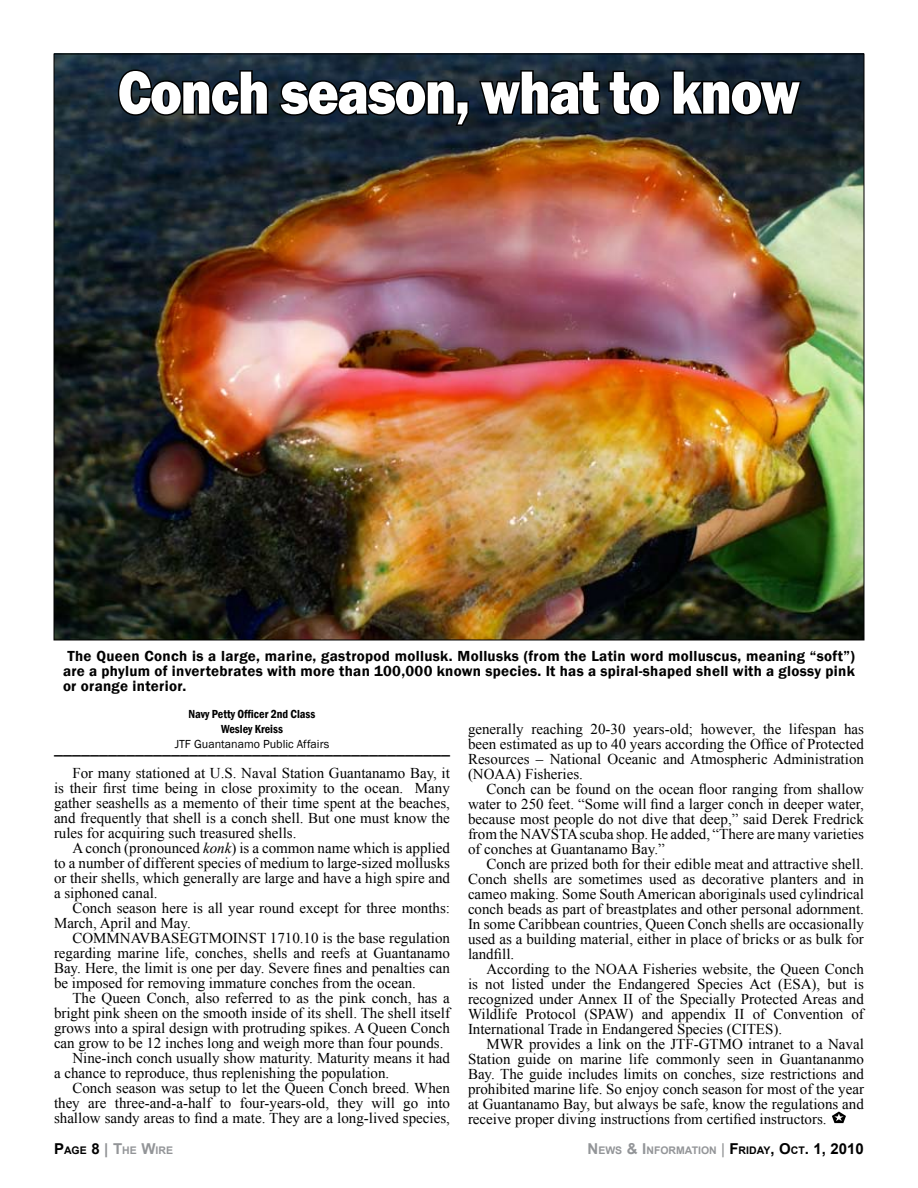
<style>
.page{position:relative;width:918px;height:1188px;background:#fff}
.page>*{position:absolute;margin:0;border:0;box-sizing:border-box;transform-origin:0 0}
.t1{font:800 63px "Franklin Gothic";letter-spacing:-.025em;color:#fff;scale:.85 1}
.t2{font:18px "Franklin Gothic";color:#000}
.t3{font:15px/15px "Times New Roman";color:#000;text-align:justify}
.t4{font:600 15px/15px "Franklin Gothic";letter-spacing:.02em;color:#000;text-align:justify}
.t5{font:600 condensed 12px/15px "Franklin Gothic";color:#000;text-align:center}
.t6{font:12px "Franklin Gothic";color:#000}
.t7{font:700 10.5px "Arial";color:#939598}
.s1{font-style:italic}
.s2{font-size:15px;color:#000}
.s3{color:#000}
.s4{font-size:15px;color:#8f9194}
.s5{font-size:15px}
.s6{font-size:15px;color:#fff}
.s7{font-weight:400;font-size:15px;color:#8a8c8e}
</style>
<div class="page">
<img style="left:56px;top:56px;width:806px;height:582px">
<svg style="left:116px;top:68px;width:154px;height:49px"></svg>
<svg style="left:277px;top:78px;width:194px;height:49px"></svg>
<svg style="left:477px;top:69px;width:185px;height:49px"></svg>
<svg style="left:671px;top:69px;width:133px;height:48px"></svg>
<svg style="left:832px;top:1112px;width:14px;height:11px"></svg>
<h1 class="t1" style="left:118px;top:52px;width:804px">Conch season, what to know</h1>
<p class="t4" style="left:63px;top:649px;width:793px;text-indent:4px">The Queen Conch is a large, marine, gastropod mollusk. Mollusks (from the Latin word molluscus, meaning “soft”) are a phylum of invertebrates with more than 100,000 known species. It has a spiral-shaped shell with a glossy pink or orange interior.</p>
<p class="t5" style="left:189px;top:706px;width:128px">Navy Petty Officer 2nd Class<br>Wesley Kreiss</p>
<p class="t6" style="left:175px;top:736px;width:156px">JTF Guantanamo Public Affairs</p>
<p class="t2" style="left:54px;top:736px;width:397px">____________________________________________</p>
<p class="t3" style="left:54px;top:765px;width:397px;text-indent:18px">For many stationed at U.S. Naval Station Guantanamo Bay, it is their first time being in close proximity to the ocean. Many gather seashells as a memento of their time spent at the beaches, and frequently that shell is a conch shell. But one must know the rules for acquiring such treasured shells.</p>
<p class="t3" style="left:54px;top:840px;width:398px;text-indent:18px">A conch (pronounced <span class="s1">konk</span>) is a common name which is applied to a number of different species of medium to large-sized mollusks or their shells, which generally are large and have a high spire and a siphoned canal.</p>
<p class="t3" style="left:54px;top:900px;width:398px;text-indent:18px">Conch season here is all year round except for three months:<br>March, April and May.</p>
<p class="t3" style="left:54px;top:930px;width:398px;text-indent:18px">COMMNAVBASEGTMOINST 1710.10 is the base regulation regarding marine life, conches, shells and reefs at Guantanamo Bay. Here, the limit is one per day. Severe fines and penalties can be imposed for removing immature conches from the ocean.</p>
<p class="t3" style="left:72px;top:990px;width:379px">The Queen Conch, also referred to as the pink conch, has a</p>
<p class="t3" style="left:54px;top:1005px;width:398px">bright pink sheen on the smooth inside of its shell. The shell itself</p>
<p class="t3" style="left:54px;top:1020px;width:397px">grows into a spiral design with protruding spikes. A Queen Conch</p>
<p class="t3" style="left:54px;top:1035px;width:391px">can grow to be 12 inches long and weigh more than four pounds.</p>
<p class="t3" style="left:72px;top:1050px;width:379px">Nine-inch conch usually show maturity. Maturity means it had</p>
<p class="t3" style="left:54px;top:1065px;width:337px">a chance to reproduce, thus replenishing the population.</p>
<p class="t3" style="left:72px;top:1080px;width:379px">Conch season was setup to let the Queen Conch breed. When</p>
<p class="t3" style="left:54px;top:1095px;width:398px">they are three-and-a-half to four-years-old, they will go into</p>
<p class="t3" style="left:54px;top:1110px;width:397px">shallow sandy areas to find a mate. They are a long-lived species,</p>
<p class="t3" style="left:468px;top:721px;width:397px">generally reaching 20-30 years-old; however, the lifespan has been estimated as up to 40 years according the Office of Protected Resources – National Oceanic and Atmospheric Administration (NOAA) Fisheries.</p>
<p class="t3" style="left:468px;top:781px;width:398px;text-indent:18px">Conch can be found on the ocean floor ranging from shallow water to 250 feet. “Some will find a larger conch in deeper water, because most people do not dive that deep,” said Derek Fredrick from the NAVSTA scuba shop. He added, “There are many varieties of conches at Guantanamo Bay.”</p>
<p class="t3" style="left:468px;top:856px;width:398px;text-indent:18px">Conch are prized both for their edible meat and attractive shell.<br>Conch shells are sometimes used as decorative planters and in cameo making. Some South American aboriginals used cylindrical conch beads as part of breastplates and other personal adornment.<br>In some Caribbean countries, Queen Conch shells are occasionally used as a building material, either in place of bricks or as bulk for landfill.</p>
<p class="t3" style="left:468px;top:961px;width:397px;text-indent:18px">According to the NOAA Fisheries website, the Queen Conch is not listed under the Endangered Species Act (ESA), but is recognized under Annex II of the Specially Protected Areas and Wildlife Protocol (SPAW) and appendix II of Convention of International Trade in Endangered Species (CITES).</p>
<p class="t3" style="left:468px;top:1036px;width:398px;text-indent:18px">MWR provides a link on the JTF-GTMO intranet to a Naval Station guide on marine life commonly seen in Guantananmo Bay. The guide includes limits on conches, size restrictions and prohibited marine life. So enjoy conch season for most of the year at Guantanamo Bay, but always be safe, know the regulations and receive proper diving instructions from certified instructors.</p>
<p class="t7" style="left:54px;top:1143px;width:121px"><span class="s2">P</span><span class="s3">AGE</span> <span class="s2">8</span> <span class="s4">|</span> <span class="s5">T</span>HE <span class="s5">W</span>IRE</p>
<p class="t7" style="left:588px;top:1144px;width:278px"><span class="s5">N</span> EWS <span class="s5">&amp; I</span> NFORMATION<span class="s6">|</span><span class="s7">|</span> <span class="s2">F</span><span class="s3">RIDAY</span><span class="s2">, O</span><span class="s3">CT</span><span class="s2">. 1, 2010</span></p>
</div>
